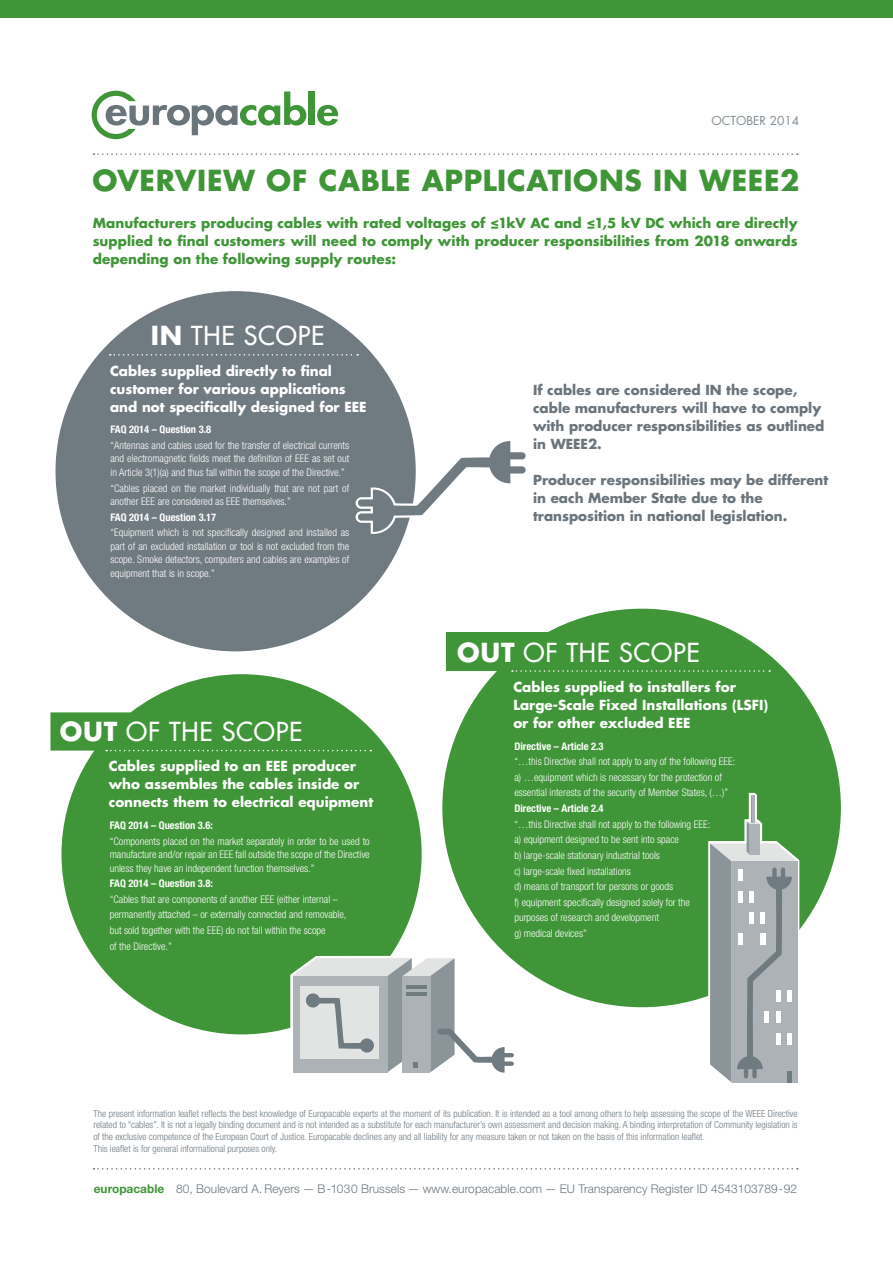
<style>
.page{position:relative;width:893px;height:1263px;background:#fff}
.page>*{position:absolute;margin:0;border:0;box-sizing:border-box;transform-origin:0 0}
.Headline_Infobox{font:700 28.2px "Futura";letter-spacing:.025em;color:#3f9537}
.Headline_Infobox-2{font:25.5px "Futura";letter-spacing:.03em;color:#fff}
.Paginierung{font:700 13.5px/18px "Futura CE";color:#fff}
.Paginierung-2{font:700 13.5px/18px "Futura CE";color:#6a747b}
.List-List_Infobox{font:700 13.5px/18px "Futura CE";letter-spacing:.01em;color:#3f9537;text-align:justify}
.t1{font:300 12px "Helvetica Neue LT Std";letter-spacing:.005em;color:#6a747b}
.t2{font:12px "Futura";color:#838d93}
.List-List_Infobox-2{font:300 condensed 10.5px/13.5px "Helvetica Neue LT Std";color:#fff;text-align:justify}
.List-List_Infobox-3{font:700 condensed 10.5px "Helvetica Neue LT Std";color:#fff}
.List-List_Infobox-4{font:300 condensed 9.75px/11.7px "Helvetica Neue LT Std";color:#707a81;text-align:justify}
.s1{font-weight:700}
.s2{font-weight:700;color:#3f9537}
</style>
<div class="page">
<svg style="left:50px;top:674px;width:372px;height:360px;fill:#3f9537"></svg>
<div style="left:0;top:0;width:893px;height:17px;background:#3f9537"></div>
<svg style="left:91px;top:90px;width:215px;height:49px"></svg>
<div style="left:309px;top:91px;width:6px;height:34px;background:#3f9537"></div>
<svg style="left:317px;top:105px;width:21px;height:21px"></svg>
<div style="left:56px;top:291px;width:360px;height:360px;background:#707a81;border-radius:50%"></div>
<svg style="left:110px;top:354px;width:248px;height:2px"></svg>
<svg style="left:106px;top:750px;width:265px;height:1px"></svg>
<svg style="left:93px;top:153px;width:705px;height:2px"></svg>
<svg style="left:93px;top:1168px;width:705px;height:1px"></svg>
<div style="left:442px;top:609px;width:399px;height:398px;background:#3f9537;border-radius:50%"></div>
<svg style="left:706px;top:792px;width:96px;height:291px"></svg>
<div style="left:446px;top:633px;width:164px;height:38px;background:#3f9537"></div>
<svg style="left:512px;top:670px;width:258px;height:2px"></svg>
<div style="left:760px;top:934px;width:5px;height:11px;background:#fff"></div>
<svg style="left:286px;top:953px;width:228px;height:120px"></svg>
<hr style="left:406px;top:985px;width:21px;height:4px;background:#707a81">
<hr style="left:406px;top:992px;width:21px;height:4px;background:#707a81">
<svg style="left:355px;top:437px;width:171px;height:99px"></svg>
<h2 class="t2" style="left:711px;top:113px;width:89px">OCTOBER 2014</h2>
<p class="Headline_Infobox" style="left:93px;top:161px;width:708px">OVERVIEW OF CABLE APPLICATIONS IN WEEE2</p>
<p class="List-List_Infobox" style="left:93px;top:213px;width:706px">Manufacturers producing cables with rated voltages of ≤1kV AC and ≤1,5 kV DC which are directly supplied to final customers will need to comply with producer responsibilities from 2018 onwards depending on the following supply routes:</p>
<p class="Headline_Infobox-2" style="left:151px;top:319px;width:175px"><span class="s1">IN</span> THE SCOPE</p>
<p class="Paginierung" style="left:110px;top:361px;width:224px">Cables supplied directly to final</p>
<p class="Paginierung" style="left:110px;top:379px;width:258px">customer for various applications and not specifically designed for EEE</p>
<p class="List-List_Infobox-3" style="left:110px;top:423px;width:102px">FAQ 2014 – Question 3.8</p>
<p class="List-List_Infobox-2" style="left:110px;top:438px;width:240px">“Antennas and cables used for the transfer of electrical currents and electromagnetic fields meet the definition of EEE as set out in Article 3(1)(a) and thus fall within the scope of the Directive.”</p>
<p class="List-List_Infobox-2" style="left:110px;top:481px;width:240px">“Cables placed on the market individually that are not part of another EEE are considered as EEE themselves.”</p>
<p class="List-List_Infobox-3" style="left:110px;top:511px;width:107px">FAQ 2014 – Question 3.17</p>
<p class="List-List_Infobox-2" style="left:110px;top:526px;width:240px">“Equipment which is not specifically designed and installed as part of an excluded installation or tool is not excluded from the scope. Smoke detectors, computers and cables are examples of equipment that is in scope.”</p>
<p class="Headline_Infobox-2" style="left:60px;top:715px;width:244px"><span class="s1">OUT</span> OF THE SCOPE</p>
<p class="Paginierung" style="left:109px;top:757px;width:248px">Cables supplied to an EEE producer</p>
<p class="Paginierung" style="left:109px;top:775px;width:252px">who assembles the cables inside or</p>
<p class="Paginierung" style="left:109px;top:793px;width:266px">connects them to electrical equipment</p>
<p class="List-List_Infobox-3" style="left:110px;top:819px;width:105px">FAQ 2014 – Question 3.6:</p>
<p class="List-List_Infobox-2" style="left:110px;top:834px;width:262px">“Components placed on the market separately in order to be used to manufacture and/or repair an EEE fall outside the scope of the Directive unless they have an independent function themselves.”</p>
<p class="List-List_Infobox-3" style="left:110px;top:877px;width:105px">FAQ 2014 – Question 3.8:</p>
<p class="List-List_Infobox-2" style="left:110px;top:892px;width:230px">“Cables that are components of another EEE (either internal –</p>
<p class="List-List_Infobox-2" style="left:110px;top:908px;width:238px">permanently attached – or externally connected and removable,</p>
<p class="List-List_Infobox-2" style="left:110px;top:923px;width:218px">but sold together with the EEE) do not fall within the scope</p>
<p class="List-List_Infobox-2" style="left:110px;top:939px;width:63px">of the Directive.”</p>
<p class="Paginierung-2" style="left:533px;top:380px;width:266px">If cables are considered IN the scope,</p>
<p class="Paginierung-2" style="left:533px;top:398px;width:293px">cable manufacturers will have to comply with producer responsibilities as outlined</p>
<p class="Paginierung-2" style="left:533px;top:434px;width:70px">in WEEE2.</p>
<p class="Paginierung-2" style="left:533px;top:470px;width:297px">Producer responsibilities may be different in each Member State due to the</p>
<p class="Paginierung-2" style="left:533px;top:506px;width:256px">transposition in national legislation.</p>
<p class="Headline_Infobox-2" style="left:457px;top:636px;width:244px"><span class="s1">OUT</span> OF THE SCOPE</p>
<p class="Paginierung" style="left:513px;top:677px;width:224px">Cables supplied to installers for</p>
<p class="Paginierung" style="left:513px;top:695px;width:256px">Large-Scale Fixed Installations (LSFI)</p>
<p class="Paginierung" style="left:513px;top:713px;width:179px">or for other excluded EEE</p>
<p class="List-List_Infobox-3" style="left:514px;top:739px;width:91px">Directive – Article 2.3</p>
<p class="List-List_Infobox-2" style="left:514px;top:755px;width:223px">“…this Directive shall not apply to any of the following EEE:</p>
<p class="List-List_Infobox-2" style="left:514px;top:770px;width:209px">a) …equipment which is necessary for the protection of</p>
<p class="List-List_Infobox-2" style="left:514px;top:786px;width:215px">essential interests of the security of Member States, (…)”</p>
<p class="List-List_Infobox-3" style="left:514px;top:802px;width:91px">Directive – Article 2.4</p>
<p class="List-List_Infobox-2" style="left:514px;top:817px;width:197px">“…this Directive shall not apply to the following EEE:</p>
<p class="List-List_Infobox-2" style="left:514px;top:833px;width:166px">a) equipment designed to be sent into space</p>
<p class="List-List_Infobox-2" style="left:514px;top:848px;width:147px">b) large-scale stationary industrial tools</p>
<p class="List-List_Infobox-2" style="left:514px;top:864px;width:118px">c) large-scale fixed installations</p>
<p class="List-List_Infobox-2" style="left:514px;top:880px;width:160px">d) means of transport for persons or goods</p>
<p class="List-List_Infobox-2" style="left:514px;top:895px;width:177px">f) equipment specifically designed solely for the</p>
<p class="List-List_Infobox-2" style="left:514px;top:911px;width:146px">purposes of research and development</p>
<p class="List-List_Infobox-2" style="left:514px;top:926px;width:74px">g) medical devices”</p>
<p class="List-List_Infobox-4" style="left:93px;top:1107px;width:706px">The present information leaflet reflects the best knowledge of Europacable experts at the moment of its publication. It is intended as a tool among others to help assessing the scope of the WEEE Directive related to “cables”. It is not a legally binding document and is not intended as a substitute for each manufacturer’s own assessment and decision making. A binding interpretation of Community legislation is of the exclusive competence of the European Court of Justice. Europacable declines any and all liability for any measure taken or not taken on the basis of this information leaflet.</p>
<p class="List-List_Infobox-4" style="left:93px;top:1142px;width:185px">This leaflet is for general informational purposes only.</p>
<p class="t1" style="left:94px;top:1181px;width:705px"><span class="s2">europacable</span> 80, Boulevard A. Reyers — B-1030 Brussels — www.europacable.com — EU Transparency Register ID 4543103789-92</p>
</div>
